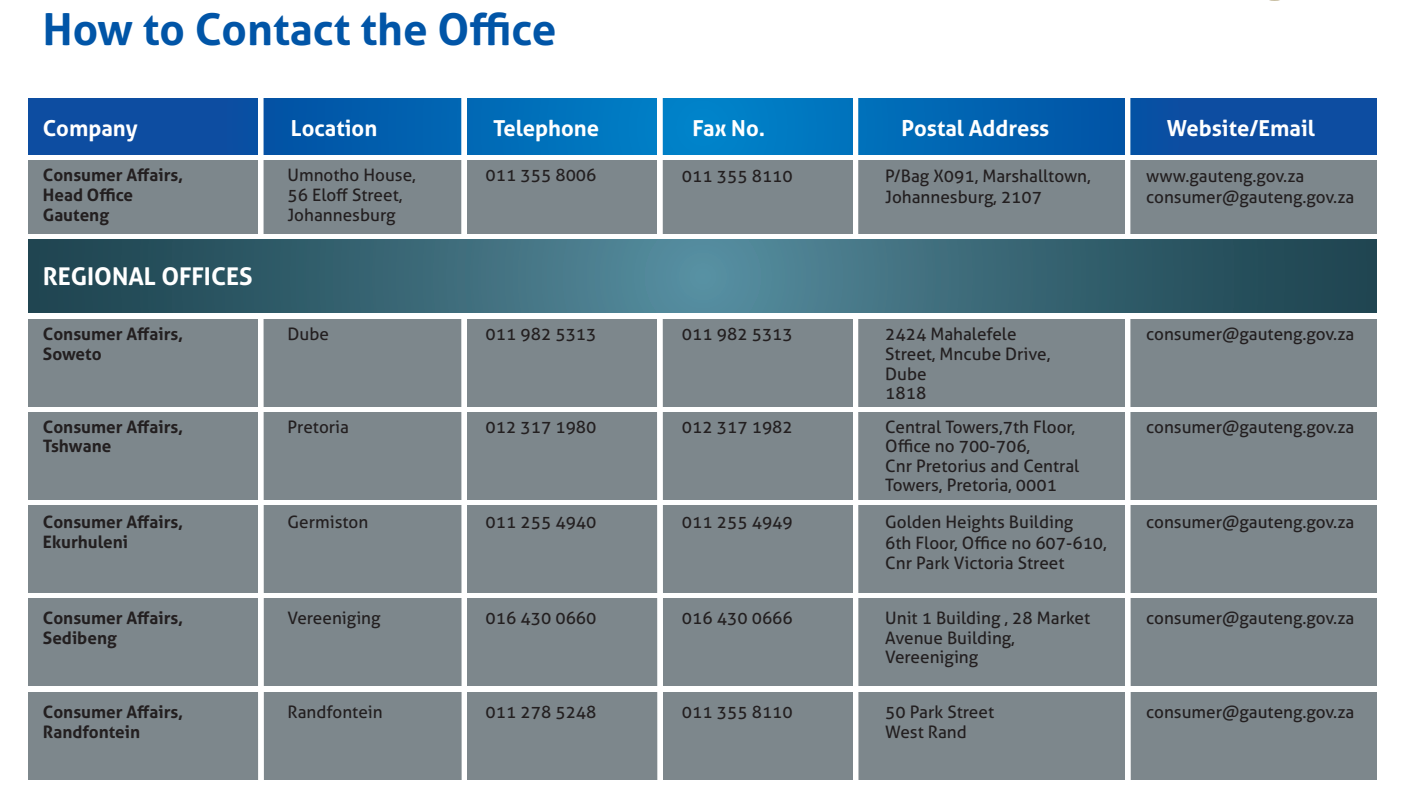
<style>
.page{position:relative;width:1417px;height:798px;background:#fff}
.page>*{position:absolute;margin:0;border:0;box-sizing:border-box;transform-origin:0 0}
.t1{font:700 44px "Aller";color:#0155a7}
.t2{font:700 24.5px "Aller";color:#fff}
.t3{font:700 22px "Aller";color:#fff}
.t4{font:17.25px/19.5px "Aller";color:#231f20}
.t5{font:700 17.25px/19.5px "Aller";color:#231f20}
</style>
<div class="page">
<div style="left:28px;top:319px;width:1348px;height:88px;background:#7d878c"></div>
<div style="left:28px;top:412px;width:1348px;height:88px;background:#7d878c"></div>
<div style="left:28px;top:505px;width:1348px;height:88px;background:#7d878c"></div>
<div style="left:28px;top:598px;width:1348px;height:88px;background:#7d878c"></div>
<div style="left:28px;top:692px;width:1348px;height:87px;background:#7d878c"></div>
<svg style="left:28px;top:99px;width:1348px;height:55px;background:#045fae"></svg>
<div style="left:28px;top:160px;width:1348px;height:73px;background:#7d878c"></div>
<svg style="left:256px;top:98px;width:10px;height:682px"></svg>
<svg style="left:459px;top:98px;width:10px;height:682px"></svg>
<svg style="left:655px;top:98px;width:10px;height:682px"></svg>
<svg style="left:850px;top:98px;width:10px;height:682px"></svg>
<svg style="left:1122px;top:98px;width:10px;height:682px"></svg>
<svg style="left:28px;top:239px;width:1348px;height:73px;background:#376573"></svg>
<p class="t1" style="left:43px;top:3px;width:515px">How to Contact the Office</p>
<p class="t3" style="left:43px;top:114px;width:96px">Company</p>
<p class="t3" style="left:291px;top:114px;width:88px">Location</p>
<p class="t3" style="left:493px;top:114px;width:108px">Telephone</p>
<p class="t3" style="left:692px;top:114px;width:74px">Fax No.</p>
<p class="t3" style="left:901px;top:114px;width:149px">Postal Address</p>
<p class="t3" style="left:1166px;top:114px;width:150px">Website/Email</p>
<p class="t5" style="left:43px;top:165px;width:142px">Consumer Affairs,<br>Head Office</p>
<p class="t5" style="left:43px;top:204px;width:68px">Gauteng</p>
<p class="t4" style="left:287px;top:165px;width:130px">Umnotho House,<br>56 Eloff Street,<br>Johannesburg</p>
<p class="t4" style="left:485px;top:165px;width:112px">011 355 8006</p>
<p class="t4" style="left:682px;top:166px;width:112px">011 355 8110</p>
<p class="t4" style="left:885px;top:166px;width:207px;line-height:20.5px">P/Bag X091, Marshalltown,<br>Johannesburg, 2107</p>
<p class="t4" style="left:1146px;top:166px;width:160px">www.gauteng.gov.za</p>
<p class="t4" style="left:1146px;top:187px;width:210px">consumer@gauteng.gov.za</p>
<p class="t2" style="left:43px;top:261px;width:211px">REGIONAL OFFICES</p>
<p class="t5" style="left:43px;top:324px;width:142px">Consumer Affairs,<br>Soweto</p>
<p class="t4" style="left:287px;top:324px;width:43px">Dube</p>
<p class="t4" style="left:485px;top:324px;width:112px">011 982 5313</p>
<p class="t4" style="left:682px;top:324px;width:112px">011 982 5313</p>
<p class="t4" style="left:885px;top:324px;width:167px">2424 Mahalefele<br>Street, Mncube Drive,<br>Dube</p>
<p class="t4" style="left:885px;top:383px;width:43px">1818</p>
<p class="t5" style="left:43px;top:416px;width:142px">Consumer Affairs,<br>Tshwane</p>
<p class="t4" style="left:287px;top:416px;width:63px">Pretoria</p>
<p class="t4" style="left:485px;top:416px;width:112px">012 317 1980</p>
<p class="t4" style="left:682px;top:416px;width:112px">012 317 1982</p>
<p class="t4" style="left:885px;top:416px;width:192px">Central Towers,7th Floor,<br>Office no 700-706,</p>
<p class="t4" style="left:885px;top:455px;width:196px">Cnr Pretorius and Central<br>Towers, Pretoria, 0001</p>
<p class="t4" style="left:1146px;top:324px;width:210px">consumer@gauteng.gov.za</p>
<p class="t4" style="left:1146px;top:416px;width:210px">consumer@gauteng.gov.za</p>
<p class="t5" style="left:43px;top:512px;width:142px">Consumer Affairs,</p>
<p class="t5" style="left:43px;top:532px;width:87px">Ekurhuleni</p>
<p class="t4" style="left:287px;top:512px;width:82px">Germiston</p>
<p class="t4" style="left:485px;top:512px;width:112px">011 255 4940</p>
<p class="t4" style="left:682px;top:512px;width:112px">011 255 4949</p>
<p class="t4" style="left:885px;top:512px;width:223px">Golden Heights Building<br>6th Floor, Office no 607-610,<br>Cnr Park Victoria Street</p>
<p class="t4" style="left:1146px;top:512px;width:210px">consumer@gauteng.gov.za</p>
<p class="t5" style="left:43px;top:608px;width:142px">Consumer Affairs,<br>Sedibeng</p>
<p class="t5" style="left:43px;top:701px;width:142px">Consumer Affairs,<br>Randfontein</p>
<p class="t4" style="left:287px;top:608px;width:95px">Vereeniging</p>
<p class="t4" style="left:287px;top:702px;width:97px">Randfontein</p>
<p class="t4" style="left:485px;top:608px;width:112px">016 430 0660</p>
<p class="t4" style="left:485px;top:702px;width:112px">011 278 5248</p>
<p class="t4" style="left:682px;top:608px;width:112px">016 430 0666</p>
<p class="t4" style="left:885px;top:608px;width:206px">Unit 1 Building , 28 Market<br>Avenue Building,</p>
<p class="t4" style="left:885px;top:647px;width:95px">Vereeniging</p>
<p class="t4" style="left:885px;top:702px;width:110px">50 Park Street</p>
<p class="t4" style="left:885px;top:721px;width:83px">West Rand</p>
<p class="t4" style="left:682px;top:702px;width:112px">011 355 8110</p>
<p class="t4" style="left:1146px;top:608px;width:210px">consumer@gauteng.gov.za</p>
<p class="t4" style="left:1146px;top:702px;width:210px">consumer@gauteng.gov.za</p>
</div>
